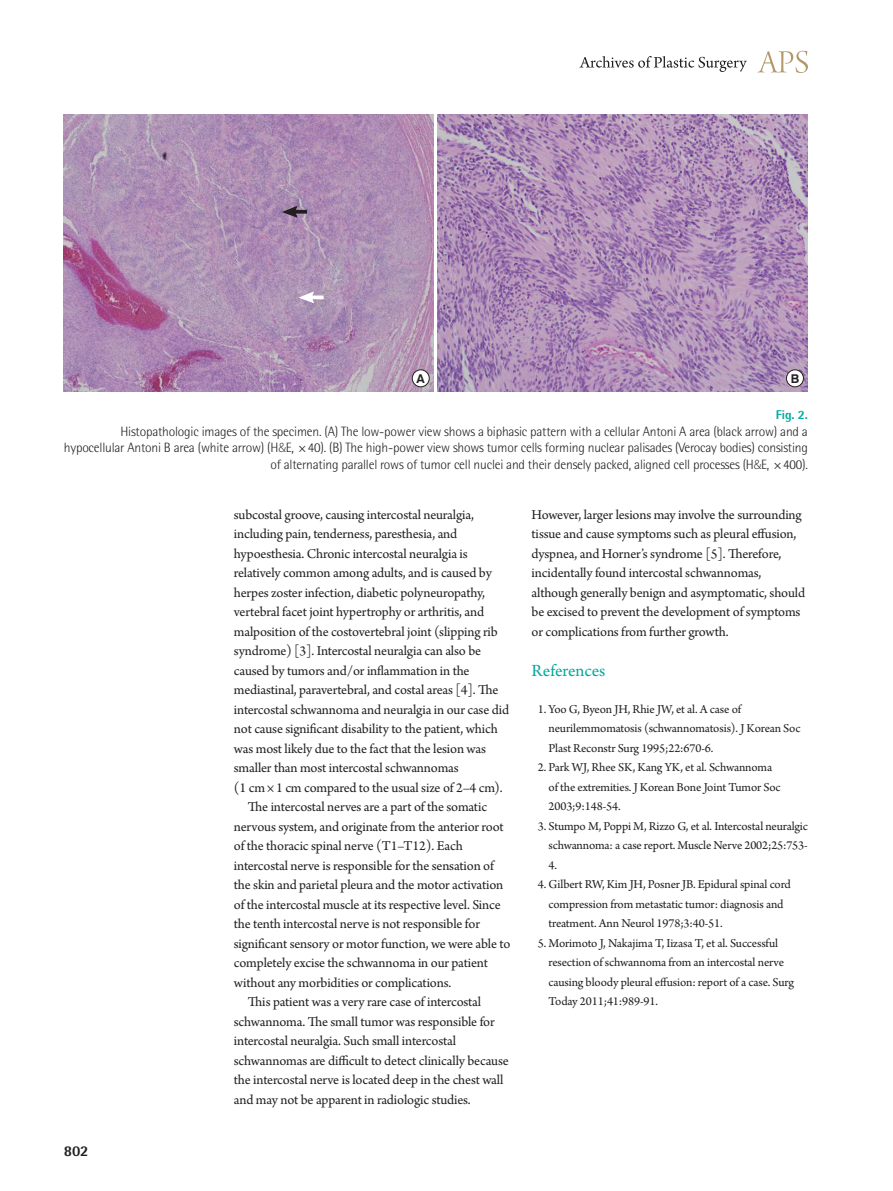
<style>
.page{position:relative;width:893px;height:1191px;background:#fff}
.page>*{position:absolute;margin:0;border:0;box-sizing:border-box;transform-origin:0 0}
.대제목{font:18px "Arno Pro";letter-spacing:-.005em;color:#00a99d}
.t1{font:800 15px "Rotis Semi Sans Std";color:#231f20}
.본문{font:14.25px/19.5px "Arno Pro";letter-spacing:-.01em;color:#231f20}
.표_그림_설명{font:300 13.5px/16.2px "Rotis Semi Sans Std";letter-spacing:-.015em;color:#231f20;text-align:right}
.참고문헌_1{font:12.75px/19.5px "Arno Pro";letter-spacing:-.01em;color:#231f20}
.표_그림_설명-2{font:800 12.75px "Rotis Semi Sans Std";color:#00a99d}
.t2{font:700 12.15px "Swiss 721 BT";color:#231f20}
.s1{font-family:"Myriad Pro"}
</style>
<div class="page">
<svg style="left:757px;top:51px;width:51px;height:22px"></svg>
<svg style="left:579px;top:56px;width:168px;height:16px"></svg>
<img style="left:64px;top:115px;width:370px;height:276px">
<img style="left:438px;top:115px;width:370px;height:276px">
<div style="left:412px;top:370px;width:17px;height:17px;background:#fff;border-radius:50%"></div>
<div style="left:412px;top:369px;width:17px;height:18px;border:1px solid #231f20;border-radius:50%"></div>
<div style="left:786px;top:370px;width:17px;height:17px;background:#fff;border-radius:50%"></div>
<div style="left:786px;top:369px;width:18px;height:18px;border:1px solid #231f20;border-radius:50%"></div>
<svg style="left:299px;top:210px;width:8px;height:4px"></svg>
<svg style="left:282px;top:204px;width:17px;height:15px"></svg>
<svg style="left:315px;top:295px;width:9px;height:4px"></svg>
<svg style="left:299px;top:290px;width:16px;height:15px"></svg>
<p class="t2" style="left:417px;top:371px;width:10px">A</p>
<p class="t2" style="left:791px;top:371px;width:10px">B</p>
<p class="표_그림_설명-2" style="left:776px;top:407px;width:33px">Fig. 2.</p>
<p class="표_그림_설명" style="left:64px;top:423px;width:745px">Histopathologic images of the specimen. (A) The low-power view shows a biphasic pattern with a cellular Antoni A area (black arrow) and a hypocellular Antoni B area (white arrow) (H<span class="s1">&amp;</span>E, ×40). (B) The high-power view shows tumor cells forming nuclear palisades (Verocay bodies) consisting of alternating parallel rows of tumor cell nuclei and their densely packed, aligned cell processes (H<span class="s1">&amp;</span>E, ×400).</p>
<p class="본문" style="left:531px;top:505px;width:275px">However, larger lesions may involve the surrounding tissue and cause symptoms such as pleural effusion, dyspnea, and Horner’s syndrome [5]. Therefore, incidentally found intercostal schwannomas, although generally benign and asymptomatic, should be excised to prevent the development of symptoms or complications from further growth.</p>
<p class="대제목" style="left:531px;top:660px;width:75px">References</p>
<p class="참고문헌_1" style="left:549px;top:699px;width:253px;text-indent:-11px">1. Yoo G, Byeon JH, Rhie JW, et al. A case of neurilemmomatosis (schwannomatosis). J Korean Soc<br>Plast Reconstr Surg 1995;22:670-6.</p>
<p class="참고문헌_1" style="left:549px;top:758px;width:234px;text-indent:-11px">2. Park WJ, Rhee SK, Kang YK, et al. Schwannoma of the extremities. J Korean Bone Joint Tumor Soc<br>2003;9:148-54.</p>
<p class="참고문헌_1" style="left:549px;top:816px;width:261px;text-align:justify;text-indent:-11px">3. Stumpo M, Poppi M, Rizzo G, et al. Intercostal neuralgic schwannoma: a case report. Muscle Nerve 2002;25:753- 4.</p>
<p class="참고문헌_1" style="left:549px;top:875px;width:244px;text-indent:-11px">4. Gilbert RW, Kim JH, Posner JB. Epidural spinal cord compression from metastatic tumor: diagnosis and treatment. Ann Neurol 1978;3:40-51.</p>
<p class="참고문헌_1" style="left:549px;top:933px;width:247px;text-indent:-11px">5. Morimoto J, Nakajima T, Iizasa T, et al. Successful resection of schwannoma from an intercostal nerve causing bloody pleural effusion: report of a case. Surg Today 2011;41:989-91.</p>
<p class="본문" style="left:234px;top:505px;width:277px">subcostal groove, causing intercostal neuralgia, including pain, tenderness, paresthesia, and hypoesthesia. Chronic intercostal neuralgia is relatively common among adults, and is caused by herpes zoster infection, diabetic polyneuropathy, vertebral facet joint hypertrophy or arthritis, and malposition of the costovertebral joint (slipping rib syndrome) [3]. Intercostal neuralgia can also be caused by tumors and/or inflammation in the mediastinal, paravertebral, and costal areas [4]. The intercostal schwannoma and neuralgia in our case did not cause significant disability to the patient, which was most likely due to the fact that the lesion was smaller than most intercostal schwannomas<br>(1 cm × 1 cm compared to the usual size of 2–4 cm).</p>
<p class="본문" style="left:234px;top:798px;width:278px;text-indent:14px">The intercostal nerves are a part of the somatic nervous system, and originate from the anterior root of the thoracic spinal nerve (T1–T12). Each intercostal nerve is responsible for the sensation of the skin and parietal pleura and the motor activation of the intercostal muscle at its respective level. Since the tenth intercostal nerve is not responsible for significant sensory or motor function, we were able to completely excise the schwannoma in our patient without any morbidities or complications.</p>
<p class="본문" style="left:234px;top:993px;width:276px;text-indent:14px">This patient was a very rare case of intercostal schwannoma. The small tumor was responsible for intercostal neuralgia. Such small intercostal schwannomas are difficult to detect clinically because the intercostal nerve is located deep in the chest wall and may not be apparent in radiologic studies.</p>
<p class="t1" style="left:64px;top:1141px;width:26px">802</p>
</div>
